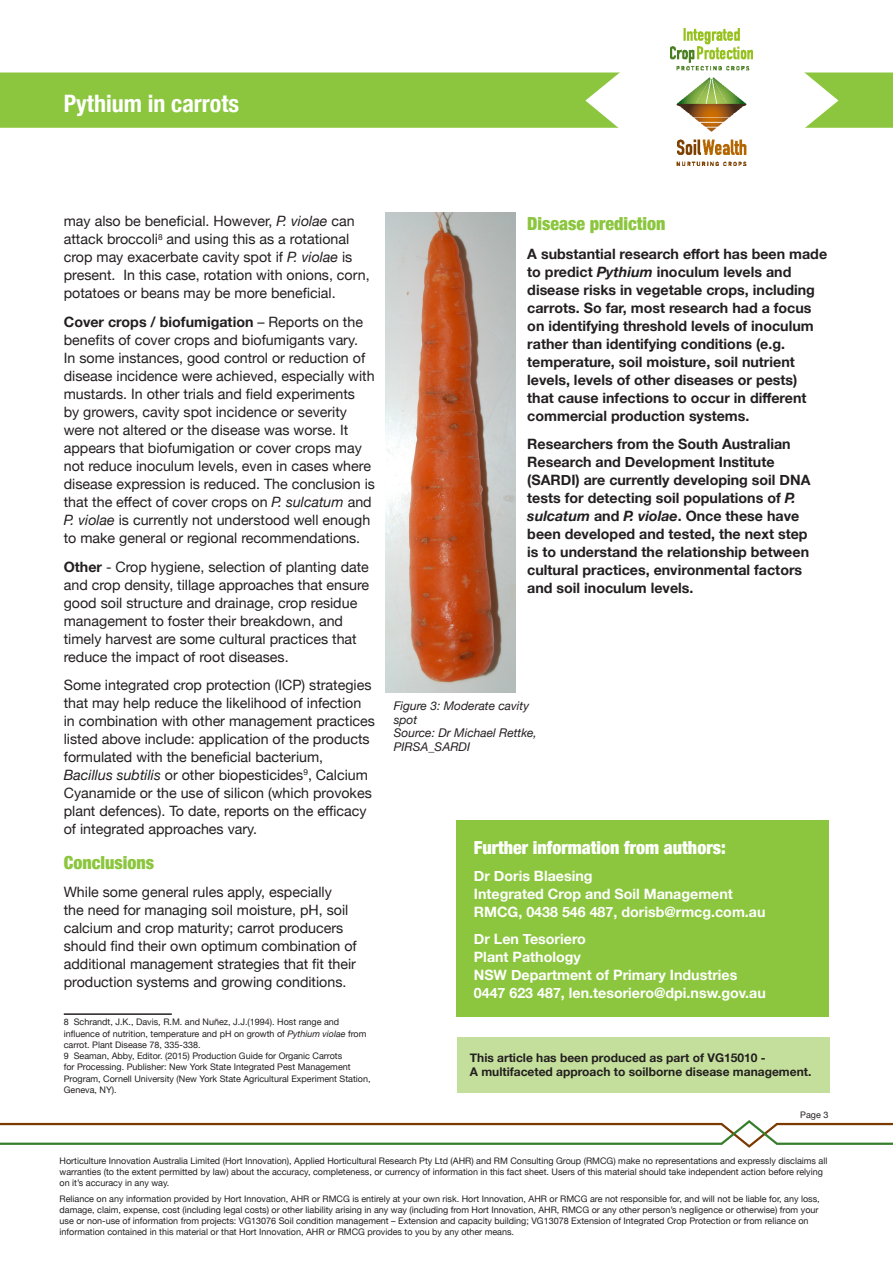
<style>
.page{position:relative;width:893px;height:1263px;background:#fff}
.page>*{position:absolute;margin:0;border:0;box-sizing:border-box;transform-origin:0 0}
.Sub_title{font:700 condensed 24px "Helvetica Neue";color:#fff}
.Sub_heading{font:900 condensed 18px "Helvetica Neue";color:#fff}
.Body_copy{font:900 condensed 18px "Helvetica Neue";color:#8bc63e}
.Sub_heading-2{font:900 condensed 18px "Helvetica Neue";color:#8bc63e}
.Body_copy-2{font:14.25px/18px "Helvetica Neue";color:#231f20}
.Body_copy-3{font:700 14.25px/18px "Helvetica Neue";color:#231f20}
.Key_messages{font:700 14.25px/18px "Helvetica Neue";color:#fff}
.Key_messages-2{font:700 12px/13.5px "Helvetica Neue";color:#231f20}
.Body_copy-4{font:italic 12px/13.5px "Helvetica Neue";color:#231f20}
.Body_copy-5{font:9px/11.2px "Helvetica Neue";color:#231f20}
.s1{font-style:italic}
.s2{font-weight:700}
</style>
<div class="page">
<div style="left:0;top:72px;width:893px;height:56px;background:#8bc63e"></div>
<svg style="left:585px;top:28px;width:253px;height:138px"></svg>
<img style="left:670px;top:29px;width:82px;height:136px">
<hr style="left:64px;top:1013px;width:108px;height:2px;background:#231f20">
<svg style="left:0;top:1120px;width:893px;height:28px"></svg>
<div style="left:457px;top:820px;width:372px;height:197px;background:#8bc63e"></div>
<div style="left:457px;top:1037px;width:372px;height:56px;background:#c4df9b"></div>
<img style="left:385px;top:213px;width:130px;height:479px">
<p class="Sub_title" style="left:64px;top:84px;width:177px">Pythium in carrots</p>
<p class="Body_copy-2" style="left:64px;top:213px;width:307px">may also be beneficial. However, <span class="s1">P. violae</span> can attack broccoli<sup>8</sup> and using this as a rotational crop may exacerbate cavity spot if <span class="s1">P. violae</span> is present. In this case, rotation with onions, corn, potatoes or beans may be more beneficial.</p>
<p class="Body_copy-2" style="left:64px;top:314px;width:313px"><span class="s2">Cover crops / biofumigation</span> – Reports on the benefits of cover crops and biofumigants vary.<br>In some instances, good control or reduction of disease incidence were achieved, especially with mustards. In other trials and field experiments<br>by growers, cavity spot incidence or severity were not altered or the disease was worse. It appears that biofumigation or cover crops may not reduce inoculum levels, even in cases where disease expression is reduced. The conclusion is that the effect of cover crops on <span class="s1">P. sulcatum</span> and <span class="s1">P. violae</span> is currently not understood well enough to make general or regional recommendations.</p>
<p class="Body_copy-2" style="left:64px;top:558px;width:307px"><span class="s2">Other</span> - Crop hygiene, selection of planting date and crop density, tillage approaches that ensure good soil structure and drainage, crop residue management to foster their breakdown, and timely harvest are some cultural practices that reduce the impact of root diseases.</p>
<p class="Body_copy-2" style="left:64px;top:677px;width:313px">Some integrated crop protection (ICP) strategies that may help reduce the likelihood of infection in combination with other management practices listed above include: application of the products formulated with the beneficial bacterium, <span class="s1">Bacillus subtilis</span> or other biopesticides<sup>9</sup>, Calcium Cyanamide or the use of silicon (which provokes plant defences). To date, reports on the efficacy of integrated approaches vary.</p>
<p class="Sub_heading-2" style="left:64px;top:847px;width:92px">Conclusions</p>
<p class="Body_copy-2" style="left:64px;top:884px;width:295px">While some general rules apply, especially<br>the need for managing soil moisture, pH, soil calcium and crop maturity; carrot producers should find their own optimum combination of additional management strategies that fit their production systems and growing conditions.</p>
<p class="Body_copy-5" style="left:64px;top:1017px;width:304px">8 Schrandt, J.K., Davis, R.M. and Nuñez, J.J.(1994). Host range and influence of nutrition, temperature and pH on growth of <span class="s1">Pythium violae</span> from carrot. Plant Disease 78, 335-338.</p>
<p class="Body_copy-5" style="left:64px;top:1051px;width:308px">9 Seaman, Abby, Editor. (2015) Production Guide for Organic Carrots<br>for Processing. Publisher: New York State Integrated Pest Management Program, Cornell University (New York State Agricultural Experiment Station, Geneva, NY).</p>
<p class="Body_copy" style="left:527px;top:209px;width:140px">Disease prediction</p>
<p class="Body_copy-3" style="left:527px;top:245px;width:301px">A substantial research effort has been made to predict <span class="s1">Pythium</span> inoculum levels and disease risks in vegetable crops, including carrots. So far, most research had a focus on identifying threshold levels of inoculum rather than identifying conditions (e.g. temperature, soil moisture, soil nutrient levels, levels of other diseases or pests) that cause infections to occur in different commercial production systems.</p>
<p class="Body_copy-3" style="left:527px;top:436px;width:285px">Researchers from the South Australian Research and Development Institute (SARDI) are currently developing soil DNA tests for detecting soil populations of <span class="s1">P. sulcatum</span> and <span class="s1">P. violae</span>. Once these have been developed and tested, the next step is to understand the relationship between cultural practices, environmental factors and soil inoculum levels.</p>
<p class="Body_copy-4" style="left:394px;top:700px;width:145px">Figure 3: Moderate cavity spot<br>Source: Dr Michael Rettke,<br>PIRSA_SARDI</p>
<p class="Sub_heading" style="left:474px;top:833px;width:253px">Further information from authors:</p>
<p class="Key_messages" style="left:474px;top:867px;width:293px">Dr Doris Blaesing<br>Integrated Crop and Soil Management<br>RMCG, 0438 546 487, dorisb@rmcg.com.au</p>
<p class="Key_messages" style="left:474px;top:930px;width:293px">Dr Len Tesoriero<br>Plant Pathology<br>NSW Department of Primary Industries<br>0447 623 487, len.tesoriero@dpi.nsw.gov.au</p>
<p class="Key_messages-2" style="left:470px;top:1051px;width:343px">This article has been produced as part of VG15010 -<br>A multifaceted approach to soilborne disease management.</p>
<p class="Body_copy-5" style="left:800px;top:1110px;width:30px">Page 3</p>
<p class="Body_copy-5" style="left:60px;top:1155px;width:769px">Horticulture Innovation Australia Limited (Hort Innovation), Applied Horticultural Research Pty Ltd (AHR) and RM Consulting Group (RMCG) make no representations and expressly disclaims all warranties (to the extent permitted by law) about the accuracy, completeness, or currency of information in this fact sheet. Users of this material should take independent action before relying on it’s accuracy in any way.</p>
<p class="Body_copy-5" style="left:60px;top:1193px;width:762px">Reliance on any information provided by Hort Innovation, AHR or RMCG is entirely at your own risk. Hort Innovation, AHR or RMCG are not responsible for, and will not be liable for, any loss, damage, claim, expense, cost (including legal costs) or other liability arising in any way (including from Hort Innovation, AHR, RMCG or any other person’s negligence or otherwise) from your use or non-use of information from projects: VG13076 Soil condition management – Extension and capacity building; VG13078 Extension of Integrated Crop Protection or from reliance on information contained in this material or that Hort Innovation, AHR or RMCG provides to you by any other means.</p>
</div>
